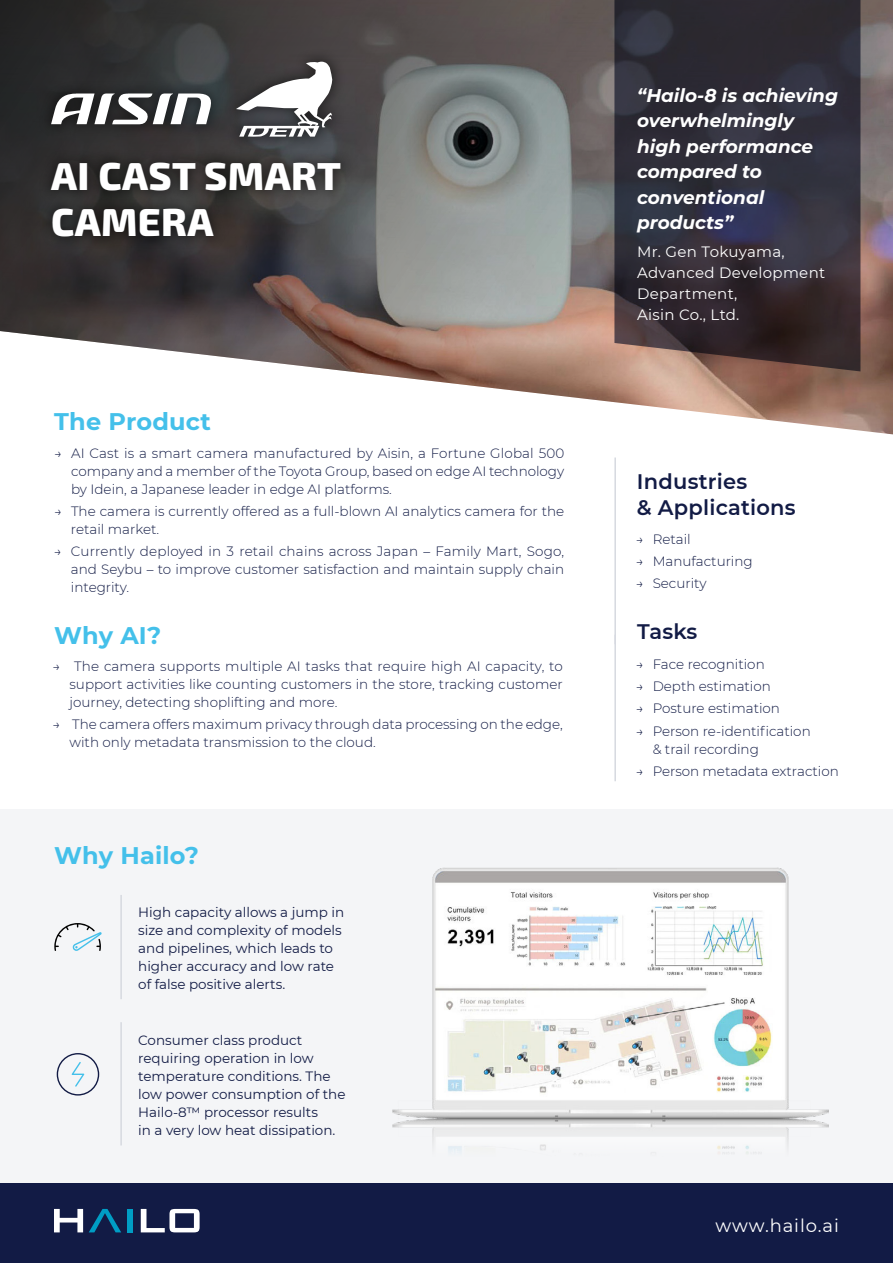
<style>
.page{position:relative;width:893px;height:1263px;background:#fff}
.page>*{position:absolute;margin:0;border:0;box-sizing:border-box;transform-origin:0 0}
.t1{font:800 39px/46.5px "Exo 2";letter-spacing:.01em;color:#fff}
.t2{font:700 24px "Montserrat";letter-spacing:.01em;color:#44c0ea}
.t3{font:600 21px/25.2px "Montserrat";letter-spacing:.01em;color:#121b45}
.t4{font:italic 700 18.45px/25.5px "Montserrat";color:#fff}
.t5{font:18px "Montserrat";letter-spacing:.05em;color:#fff}
.t6{font:15px/21px "Montserrat";letter-spacing:.02em;color:#fff}
.t7{font:300 13.5px/18px "Montserrat";color:#121b45;text-align:justify}
.t8{font:13.5px/18px "Montserrat";color:#121b45}
</style>
<div class="page">
<svg style="left:0;top:0;width:893px;height:435px"></svg>
<div style="left:0;top:809px;width:893px;height:399px;background:#f4f5f7"></div>
<div style="left:0;top:1183px;width:893px;height:80px;background:#121b45"></div>
<svg style="left:89px;top:1209px;width:32px;height:23px"></svg>
<svg style="left:54px;top:1209px;width:29px;height:23px"></svg>
<div style="left:127px;top:1209px;width:6px;height:23px;background:#009dc4"></div>
<svg style="left:141px;top:1209px;width:59px;height:23px"></svg>
<div style="left:38px;top:149px;width:316px;height:101px;background:#000;opacity:.5"></div>
<hr style="left:614px;top:457px;width:2px;height:187px;background:#d6d9e0">
<hr style="left:614px;top:635px;width:2px;height:146px;background:#d6d9e0">
<hr style="left:120px;top:895px;width:2px;height:104px;background:#d6d9e0">
<svg style="left:54px;top:923px;width:48px;height:28px"></svg>
<svg style="left:614px;top:0;width:246px;height:371px;background:#36313a"></svg>
<div style="left:223px;top:48px;width:122px;height:103px;background:#000;opacity:.5"></div>
<svg style="left:236px;top:62px;width:96px;height:75px"></svg>
<div style="left:38px;top:80px;width:186px;height:58px;background:#000;opacity:.5"></div>
<svg style="left:51px;top:94px;width:162px;height:30px"></svg>
<hr style="left:120px;top:1022px;width:2px;height:123px;background:#d6d9e0">
<svg style="left:57px;top:1053px;width:42px;height:42px"></svg>
<img style="left:392px;top:867px;width:437px;height:287px">
<h1 class="t1" style="left:51px;top:153px;width:291px">AI CAST SMART<br>CAMERA</h1>
<h2 class="t2" style="left:54px;top:411px;width:158px">The Product</h2>
<p class="t7" style="left:71px;top:444px;width:495px;text-indent:-17px">→ AI Cast is a smart camera manufactured by Aisin, a Fortune Global 500 company and a member of the Toyota Group, based on edge AI technology by Idein, a Japanese leader in edge AI platforms.</p>
<p class="t7" style="left:71px;top:502px;width:495px;text-indent:-17px">→ The camera is currently offered as a full-blown AI analytics camera for the retail market.</p>
<p class="t7" style="left:71px;top:542px;width:495px;text-indent:-17px">→ Currently deployed in 3 retail chains across Japan – Family Mart, Sogo, and Seybu – to improve customer satisfaction and maintain supply chain integrity.</p>
<h3 class="t4" style="left:637px;top:84px;width:202px">“Hailo-8 is achieving overwhelmingly high performance compared to conventional products”</h3>
<p class="t6" style="left:637px;top:242px;width:190px">Mr. Gen Tokuyama,<br>Advanced Development<br>Department,<br>Aisin Co., Ltd.</p>
<h3 class="t3" style="left:637px;top:471px;width:160px">Industries<br>&amp; Applications</h3>
<p class="t7" style="left:636px;top:529px;width:57px">→ Retail</p>
<p class="t7" style="left:636px;top:551px;width:119px">→ Manufacturing</p>
<p class="t7" style="left:636px;top:574px;width:72px">→ Security</p>
<h2 class="t2" style="left:54px;top:625px;width:109px">Why AI?</h2>
<h3 class="t3" style="left:637px;top:620px;width:62px">Tasks</h3>
<p class="t7" style="left:69px;top:657px;width:495px;text-indent:-17px">→ The camera supports multiple AI tasks that require high AI capacity, to support activities like counting customers in the store, tracking customer journey, detecting shoplifting and more.</p>
<p class="t7" style="left:69px;top:715px;width:495px;text-indent:-17px">→ The camera offers maximum privacy through data processing on the edge, with only metadata transmission to the cloud.</p>
<h2 class="t2" style="left:54px;top:845px;width:147px">Why Hailo?</h2>
<p class="t8" style="left:138px;top:904px;width:208px">High capacity allows a jump in size and complexity of models and pipelines, which leads to higher accuracy and low rate of false positive alerts.</p>
<p class="t8" style="left:138px;top:1032px;width:209px">Consumer class product requiring operation in low temperature conditions. The low power consumption of the<br>Hailo-8™ processor results<br>in a very low heat dissipation.</p>
<p class="t7" style="left:636px;top:655px;width:131px">→ Face recognition</p>
<p class="t7" style="left:636px;top:677px;width:137px">→ Depth estimation</p>
<p class="t7" style="left:636px;top:699px;width:146px">→ Posture estimation</p>
<p class="t7" style="left:653px;top:721px;width:160px;text-indent:-17px">→ Person re-identification &amp; trail recording</p>
<p class="t7" style="left:636px;top:762px;width:205px">→ Person metadata extraction</p>
<h3 class="t5" style="left:716px;top:1219px;width:125px">www.hailo.ai</h3>
</div>
